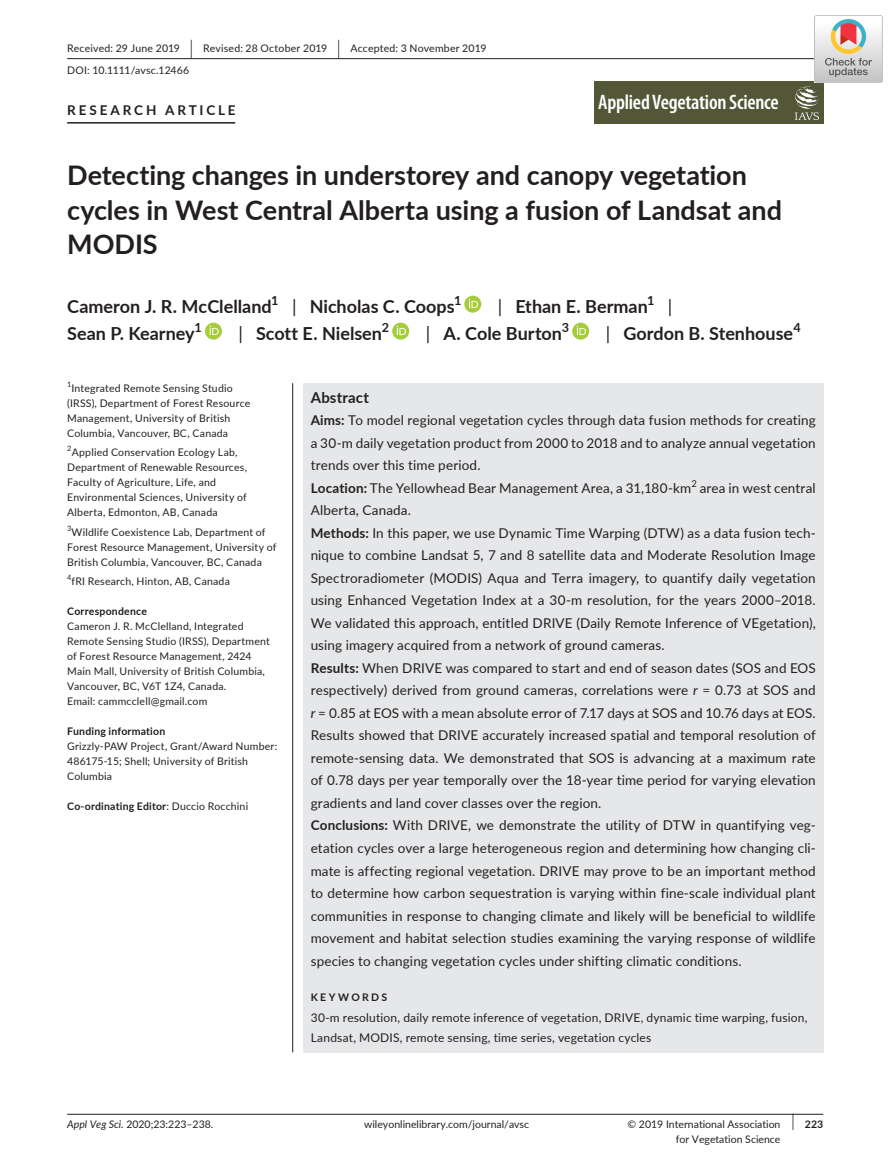
<style>
.page{position:relative;width:893px;height:1174px;background:#fff}
.page>*{position:absolute;margin:0;border:0;box-sizing:border-box;transform-origin:0 0}
.t1{font:700 27px/34.5px "Lato";color:#231f20}
.t2{font:600 condensed 21px "Myriad Pro";letter-spacing:-.01em;color:#fff}
.t3{font:700 18px "Lato";color:#231f20}
.t4{font:18px "Lato";color:#231f20}
.t5{font:700 15px "Lato";letter-spacing:.015em;color:#231f20}
.t6{font:13.5px/22.5px "Lato";letter-spacing:.01em;color:#231f20}
.t7{font:700 13.5px "Lato";letter-spacing:.21em;color:#231f20}
.t8{font:700 12.6px "Lato";color:#231f20}
.t9{font:12px/19.5px "Lato";letter-spacing:.015em;color:#231f20}
.t10{font:10.5px/15px "Lato";letter-spacing:.02em;color:#231f20}
.t11{font:10.5px/15px "Lato";color:#231f20;text-align:right}
.t12{font:700 10.5px "Lato";letter-spacing:.02em;color:#231f20}
.t13{font:700 10.5px "Lato";letter-spacing:.22em;color:#231f20}
.t14{font:7.35px "Lato";color:#231f20}
.s1{font-size:19.65px}
.s2{font-weight:400}
.s3{font-weight:700}
.s4{font-style:italic}
.s5{font-weight:400;font-size:17.4px}
</style>
<div class="page">
<hr style="left:67px;top:1113px;width:756px;height:1px;background:#231f20">
<div style="left:594px;top:82px;width:229px;height:42px;background:#535637"></div>
<svg style="left:795px;top:86px;width:24px;height:34px"></svg>
<hr style="left:67px;top:58px;width:756px;height:1px;background:#231f20">
<hr style="left:67px;top:122px;width:168px;height:2px;background:#231f20">
<div style="left:464px;top:296px;width:17px;height:17px;background:#a5cd39;border-radius:50%"></div>
<svg style="left:469px;top:299px;width:9px;height:9px"></svg>
<div style="left:205px;top:323px;width:17px;height:17px;background:#a5cd39;border-radius:50%"></div>
<svg style="left:209px;top:326px;width:10px;height:9px"></svg>
<svg style="left:392px;top:323px;width:17px;height:17px"></svg>
<svg style="left:397px;top:326px;width:9px;height:9px"></svg>
<svg style="left:572px;top:323px;width:17px;height:17px"></svg>
<svg style="left:577px;top:326px;width:9px;height:9px"></svg>
<div style="left:303px;top:383px;width:520px;height:669px;background:#e6e7e9"></div>
<hr style="left:292px;top:383px;width:1px;height:669px;background:#231f20">
<img style="left:815px;top:15px;width:67px;height:68px">
<p class="t10" style="left:67px;top:37px;width:421px;line-height:21.8px">Received: 29 June 2019 <span class="s1">|</span> Revised: 28 October 2019 <span class="s1">|</span> Accepted: 3 November 2019<br>DOI: 10.1111/avsc.12466</p>
<p class="t7" style="left:67px;top:100px;width:170px">RESEARCH ARTICLE</p>
<h2 class="t2" style="left:598px;top:91px;width:182px">Applied Vegetation Science</h2>
<h1 class="t1" style="left:67px;top:157px;width:716px">Detecting changes in understorey and canopy vegetation cycles in West Central Alberta using a fusion of Landsat and<br>MODIS</h1>
<h3 class="t3" style="left:67px;top:293px;width:206px">Cameron J. R. McClelland</h3>
<p class="t8" style="left:271px;top:291px;width:9px">1</p>
<h3 class="t3" style="left:292px;top:293px;width:164px"><span class="s2">|</span> Nicholas C. Coops</h3>
<p class="t8" style="left:454px;top:291px;width:9px">1</p>
<h3 class="t3" style="left:498px;top:293px;width:152px"><span class="s2">|</span> Ethan E. Berman</h3>
<p class="t8" style="left:647px;top:291px;width:9px">1</p>
<h3 class="t4" style="left:668px;top:293px;width:6px">|</h3>
<h3 class="t3" style="left:67px;top:320px;width:129px">Sean P. Kearney</h3>
<p class="t8" style="left:195px;top:318px;width:9px">1</p>
<h3 class="t3" style="left:238px;top:320px;width:145px"><span class="s2">|</span> Scott E. Nielsen</h3>
<p class="t8" style="left:382px;top:318px;width:9px">2</p>
<h3 class="t3" style="left:426px;top:320px;width:138px"><span class="s2">|</span> A. Cole Burton</h3>
<p class="t8" style="left:562px;top:318px;width:9px">3</p>
<h3 class="t3" style="left:606px;top:320px;width:189px"><span class="s2">|</span> Gordon B. Stenhouse</h3>
<p class="t8" style="left:794px;top:318px;width:9px">4</p>
<p class="t14" style="left:67px;top:379px;width:6px">1</p>
<p class="t10" style="left:67px;top:380px;width:185px;text-indent:4px">Integrated Remote Sensing Studio (IRSS), Department of Forest Resource Management, University of British Columbia, Vancouver, BC, Canada</p>
<p class="t10" style="left:67px;top:444px;width:181px"><sup>2</sup>Applied Conservation Ecology Lab, Department of Renewable Resources, Faculty of Agriculture, Life, and Environmental Sciences, University of Alberta, Edmonton, AB, Canada</p>
<p class="t10" style="left:67px;top:524px;width:211px"><sup>3</sup>Wildlife Coexistence Lab, Department of<br>Forest Resource Management, University of<br>British Columbia, Vancouver, BC, Canada</p>
<p class="t10" style="left:67px;top:573px;width:164px"><sup>4</sup>fRI Research, Hinton, AB, Canada</p>
<p class="t12" style="left:67px;top:603px;width:81px">Correspondence</p>
<p class="t10" style="left:67px;top:618px;width:204px">Cameron J. R. McClelland, Integrated Remote Sensing Studio (IRSS), Department of Forest Resource Management, 2424<br>Main Mall, University of British Columbia, Vancouver, BC, V6T 1Z4, Canada.<br>Email: cammcclell@gmail.com</p>
<p class="t12" style="left:67px;top:723px;width:100px">Funding information</p>
<p class="t10" style="left:67px;top:738px;width:212px">Grizzly-PAW Project, Grant/Award Number:<br>486175-15; Shell; University of British<br>Columbia</p>
<p class="t12" style="left:67px;top:798px;width:183px">Co-ordinating Editor<span class="s2">: Duccio Rocchini</span></p>
<p class="t5" style="left:311px;top:386px;width:60px">Abstract</p>
<p class="t6" style="left:311px;top:408px;width:507px"><span class="s3">Aims:</span> To model regional vegetation cycles through data fusion methods for creating a 30-m daily vegetation product from 2000 to 2018 and to analyze annual vegetation trends over this time period.<br><span class="s3">Location:</span> The Yellowhead Bear Management Area, a 31,180-km<sup>2</sup> area in west central Alberta, Canada.<br><span class="s3">Methods:</span> In this paper, we use Dynamic Time Warping (DTW) as a data fusion tech&shy;nique to combine Landsat 5, 7 and 8 satellite data and Moderate Resolution Image Spectroradiometer (MODIS) Aqua and Terra imagery, to quantify daily vegetation using Enhanced Vegetation Index at a 30-m resolution, for the years 2000–2018.<br>We validated this approach, entitled DRIVE (Daily Remote Inference of VEgetation), using imagery acquired from a network of ground cameras.<br><span class="s3">Results:</span> When DRIVE was compared to start and end of season dates (SOS and EOS respectively) derived from ground cameras, correlations were <span class="s4">r</span> = 0.73 at SOS and <span class="s4">r</span> = 0.85 at EOS with a mean absolute error of 7.17 days at SOS and 10.76 days at EOS.<br>Results showed that DRIVE accurately increased spatial and temporal resolution of remote-sensing data. We demonstrated that SOS is advancing at a maximum rate of 0.78 days per year temporally over the 18-year time period for varying elevation gradients and land cover classes over the region.<br><span class="s3">Conclusions:</span> With DRIVE, we demonstrate the utility of DTW in quantifying veg&shy;etation cycles over a large heterogeneous region and determining how changing cli&shy;mate is affecting regional vegetation. DRIVE may prove to be an important method to determine how carbon sequestration is varying within fine-scale individual plant communities in response to changing climate and likely will be beneficial to wildlife movement and habitat selection studies examining the varying response of wildlife species to changing vegetation cycles under shifting climatic conditions.</p>
<p class="t13" style="left:311px;top:989px;width:78px">KEYWORDS</p>
<p class="t9" style="left:311px;top:1007px;width:498px">30-m resolution, daily remote inference of vegetation, DRIVE, dynamic time warping, fusion,<br>Landsat, MODIS, remote sensing, time series, vegetation cycles</p>
<p class="t11" style="left:67px;top:1116px;width:148px"><span class="s4">Appl Veg Sci.</span> 2020;23:223–238.</p>
<p class="t11" style="left:364px;top:1116px;width:167px">wileyonlinelibrary.com/journal/avsc</p>
<p class="t12" style="left:792px;top:1116px;width:33px"><span class="s5">|</span> 223</p>
<p class="t11" style="left:628px;top:1116px;width:154px">© 2019 International Association for Vegetation Science</p>
</div>
